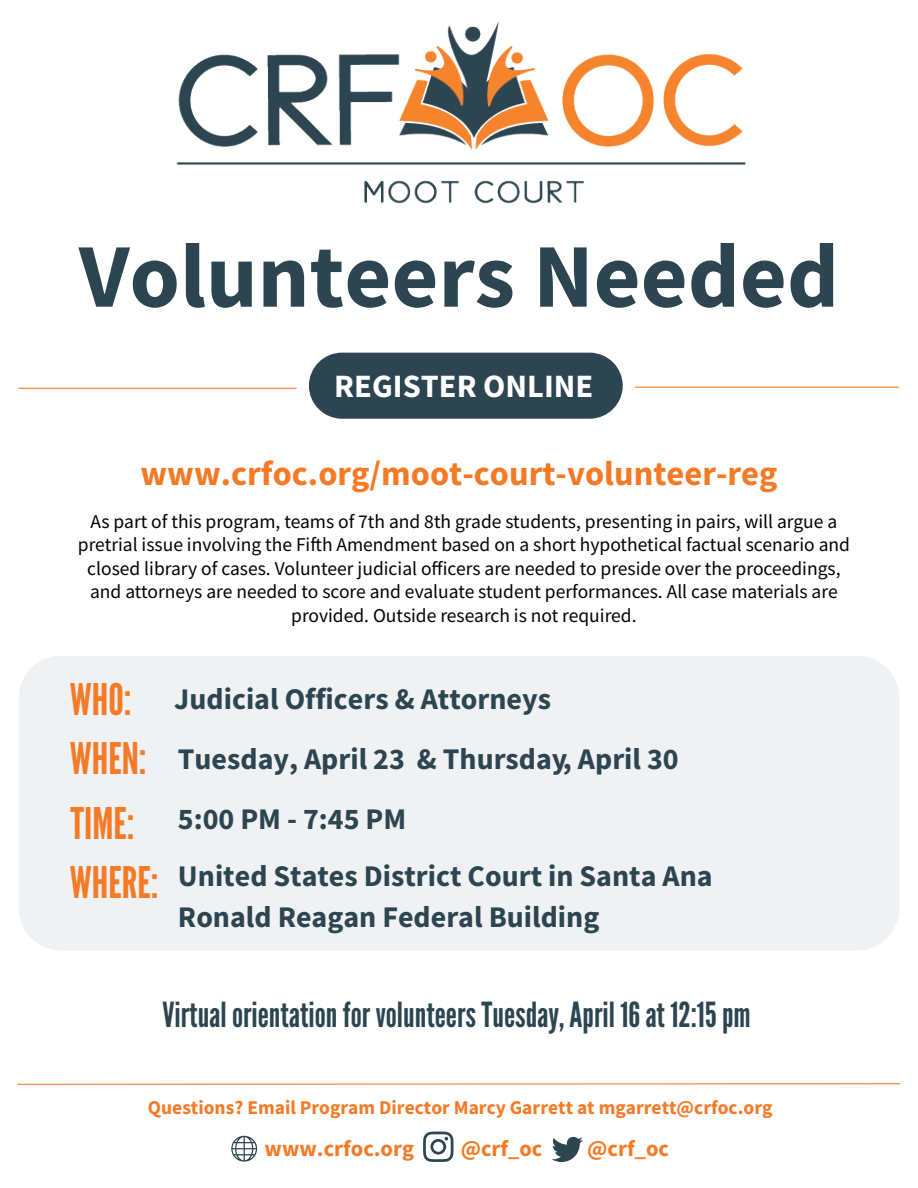
<style>
.page{position:relative;width:918px;height:1188px;background:#fff}
.page>*{position:absolute;margin:0;border:0;box-sizing:border-box;transform-origin:0 0}
.t1{font:700 90.9px "Source Sans Pro";color:#2c4551}
.t2{font:34.5px "League Gothic";color:#2c4553}
.t3{font:700 34.5px "Source Sans Pro";color:#f47a26}
.t4{font:700 32.55px "Source Sans Pro";color:#fff}
.t5{font:700 30px/41.7px "Source Sans Pro";color:#2c4551;text-align:center}
.t6{font:700 22.5px "Source Sans Pro";color:#f47a26}
.t7{font:19.5px/23.4px "Source Sans Pro";color:#020304;text-align:center}
.t8{font:700 19.5px "Source Sans Pro";color:#f47a26}
.s1{font-family:"League Gothic";font-weight:400;font-size:43.5px;color:#f47a26}
</style>
<div class="page">
<img style="left:176px;top:22px;width:570px;height:182px">
<hr style="left:19px;top:388px;width:277px;height:1px;background:#f47a26">
<hr style="left:635px;top:387px;width:264px;height:1px;background:#f47a26">
<svg style="left:231px;top:1136px;width:26px;height:26px"></svg>
<svg style="left:423px;top:1132px;width:30px;height:30px"></svg>
<svg style="left:552px;top:1136px;width:31px;height:26px"></svg>
<svg style="left:17px;top:1083px;width:884px;height:2px;background:#f8b384"></svg>
<div style="left:19px;top:656px;width:880px;height:294px;background:#eff1f2"></div>
<div style="left:309px;top:353px;width:314px;height:66px;background:#2c4551;border-radius:33px"></div>
<h1 class="t1" style="left:79px;top:215px;width:762px">Volunteers Needed</h1>
<h3 class="t4" style="left:334px;top:364px;width:261px">REGISTER ONLINE</h3>
<h2 class="t3" style="left:140px;top:450px;width:639px">www.crfoc.org/moot-court-volunteer-reg</h2>
<p class="t7" style="left:78px;top:510px;width:774px">As part of this program, teams of 7th and 8th grade students, presenting in pairs, will argue a pretrial issue involving the Fifth Amendment based on a short hypothetical factual scenario and closed library of cases. Volunteer judicial officers are needed to preside over the proceedings, and attorneys are needed to score and evaluate student performances. All case materials are provided. Outside research is not required.</p>
<h3 class="t5" style="left:70px;top:677px;width:483px"><span class="s1">WHO:</span> Judicial Officers &amp; Attorneys</h3>
<h3 class="t5" style="left:70px;top:738px;width:610px"><span class="s1">WHEN:</span> Tuesday, April 23 &amp; Thursday, April 30</h3>
<h3 class="t5" style="left:71px;top:797px;width:337px"><span class="s1">TIME:</span> 5:00 PM - 7:45 PM</h3>
<h3 class="t5" style="left:70px;top:854px;width:644px"><span class="s1">WHERE:</span> United States District Court in Santa Ana<br>Ronald Reagan Federal Building</h3>
<h2 class="t2" style="left:162px;top:994px;width:590px">Virtual orientation for volunteers Tuesday, April 16 at 12:15 pm</h2>
<p class="t8" style="left:148px;top:1095px;width:626px">Questions? Email Program Director Marcy Garrett at mgarrett@crfoc.org</p>
<p class="t6" style="left:265px;top:1133px;width:151px">www.crfoc.org</p>
<p class="t6" style="left:461px;top:1133px;width:83px">@crf_oc</p>
<p class="t6" style="left:587px;top:1133px;width:83px">@crf_oc</p>
</div>
